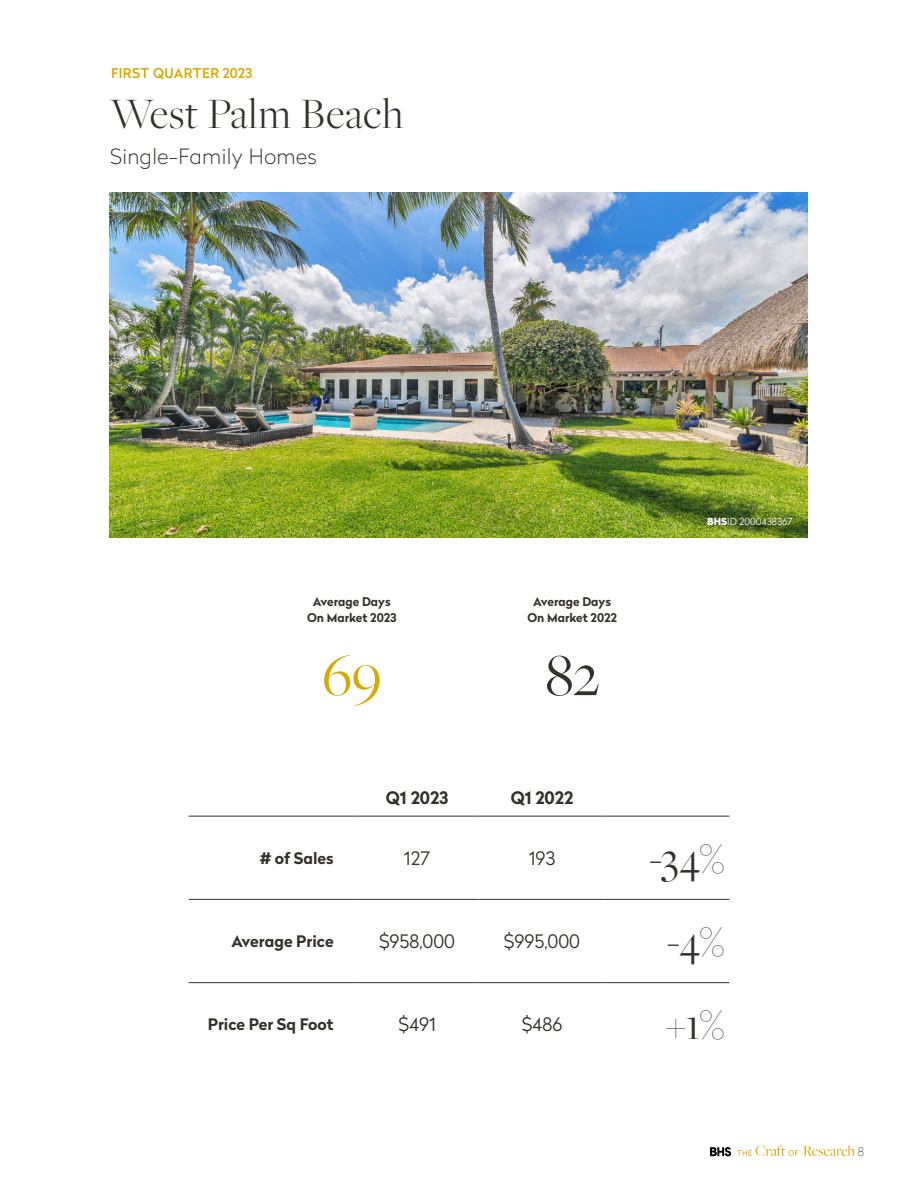
<style>
.page{position:relative;width:918px;height:1188px;background:#fff}
.page>*{position:absolute;margin:0;border:0;box-sizing:border-box;transform-origin:0 0}
.t1{font:61.65px "Freight Big Pro";color:#d8a900}
.t2{font:61.65px "Freight Big Pro";color:#34302b}
.t3{font:300 45px "Freight Big Pro";letter-spacing:.02em;color:#34302b}
.t4{font:45px "Freight Big Pro";color:#34302b}
.t5{font:100 21px "Radikal";letter-spacing:.02em;color:#34302b}
.t6{font:300 18.45px "Radikal";color:#34302b}
.t7{font:700 17.25px "Radikal";color:#34302b}
.t8{font:700 15.9px "Radikal";color:#34302b}
.t9{font:500 13.5px "Radikal";letter-spacing:.03em;color:#d8a900}
.t10{font:700 12px/15.8px "Radikal";color:#34302b;text-align:center}
.t11{font:100 12px "Radikal";color:#000}
.t12{font:300 9.75px "Radikal";color:#fff}
.s1{font-weight:900}
</style>
<div class="page">
<svg style="left:710px;top:1147px;width:21px;height:9px"></svg>
<svg style="left:737px;top:1145px;width:118px;height:11px"></svg>
<img style="left:109px;top:192px;width:699px;height:346px">
<hr style="left:189px;top:816px;width:166px;height:1px;background:#34302b">
<hr style="left:355px;top:816px;width:125px;height:1px;background:#34302b">
<hr style="left:480px;top:816px;width:124px;height:1px;background:#34302b">
<hr style="left:604px;top:816px;width:125px;height:1px;background:#34302b">
<hr style="left:189px;top:899px;width:166px;height:1px;background:#34302b">
<hr style="left:355px;top:899px;width:125px;height:1px;background:#34302b">
<hr style="left:480px;top:899px;width:124px;height:1px;background:#34302b">
<hr style="left:604px;top:899px;width:125px;height:1px;background:#34302b">
<hr style="left:189px;top:982px;width:166px;height:1px;background:#34302b">
<hr style="left:355px;top:982px;width:125px;height:1px;background:#34302b">
<hr style="left:480px;top:982px;width:124px;height:1px;background:#34302b">
<hr style="left:604px;top:982px;width:125px;height:1px;background:#34302b">
<div style="left:700px;top:509px;width:100px;height:24px;background:#000;opacity:.3"></div>
<p class="t9" style="left:111px;top:63px;width:143px">FIRST QUARTER 2023</p>
<h2 class="t3" style="left:110px;top:85px;width:295px">West Palm Beach</h2>
<h3 class="t5" style="left:110px;top:142px;width:208px">Single-Family Homes</h3>
<p class="t10" style="left:307px;top:594px;width:91px">Average Days<br>On Market 2023</p>
<p class="t10" style="left:527px;top:594px;width:91px">Average Days<br>On Market 2022</p>
<h1 class="t1" style="left:322px;top:635px;width:60px">69</h1>
<h1 class="t2" style="left:545px;top:635px;width:55px">82</h1>
<h3 class="t7" style="left:386px;top:785px;width:64px">Q1 2023</h3>
<h3 class="t7" style="left:511px;top:785px;width:64px">Q1 2022</h3>
<p class="t12" style="left:707px;top:515px;width:87px"><span class="s1">BHS</span>ID 2000438367</p>
<h3 class="t8" style="left:260px;top:846px;width:75px"># of Sales</h3>
<h3 class="t6" style="left:404px;top:845px;width:28px">127</h3>
<h3 class="t6" style="left:529px;top:845px;width:28px">193</h3>
<h2 class="t4" style="left:650px;top:829px;width:76px">-34%</h2>
<h3 class="t8" style="left:231px;top:930px;width:104px">Average Price</h3>
<h3 class="t6" style="left:379px;top:928px;width:78px">$958,000</h3>
<h3 class="t6" style="left:504px;top:928px;width:78px">$995,000</h3>
<h2 class="t4" style="left:667px;top:913px;width:58px">-4%</h2>
<h3 class="t8" style="left:208px;top:1013px;width:127px">Price Per Sq Foot</h3>
<h3 class="t6" style="left:398px;top:1012px;width:39px">$491</h3>
<h3 class="t6" style="left:522px;top:1012px;width:42px">$486</h3>
<h2 class="t4" style="left:666px;top:996px;width:59px">+1%</h2>
<p class="t11" style="left:858px;top:1143px;width:8px">8</p>
</div>
